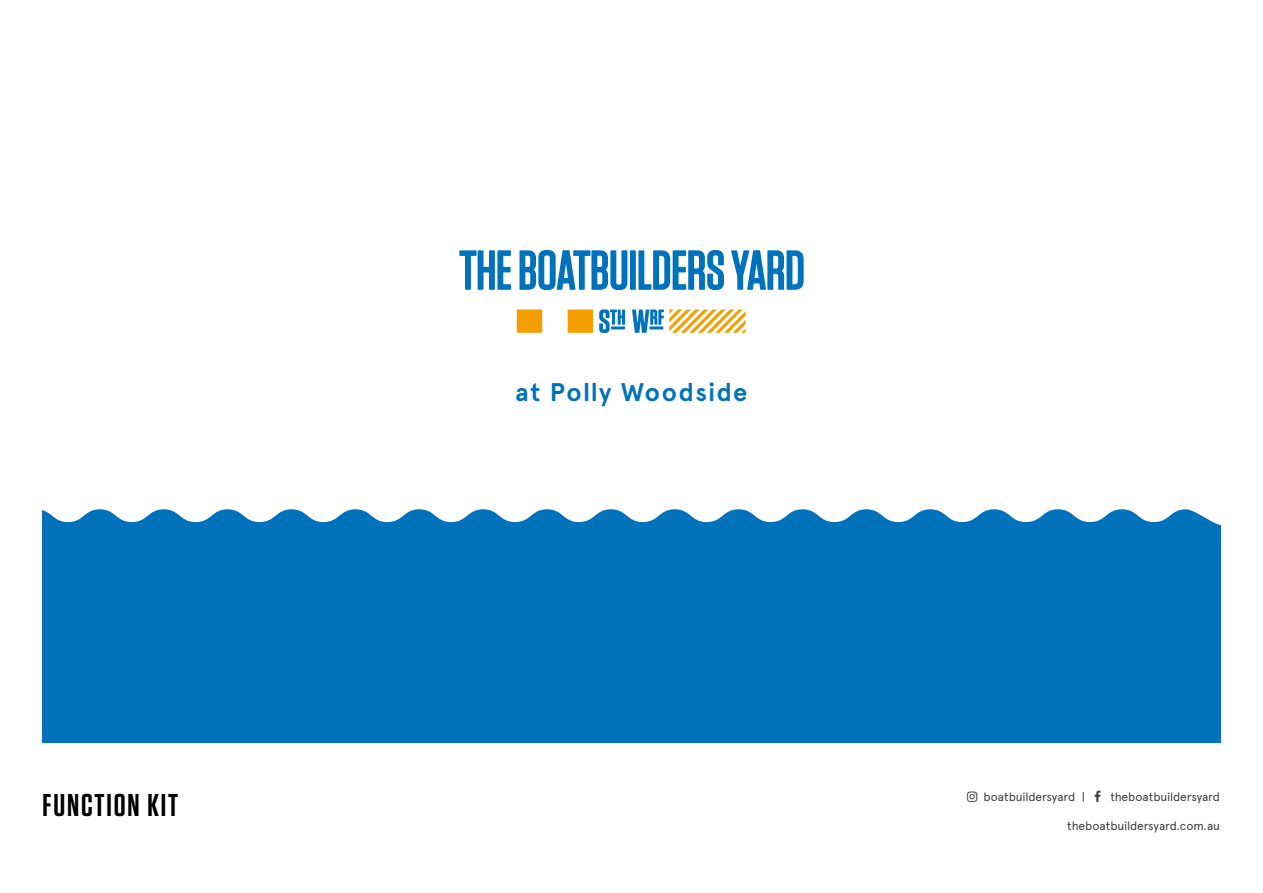
<style>
.page{position:relative;width:1263px;height:893px;background:#fff}
.page>*{position:absolute;margin:0;border:0;box-sizing:border-box;transform-origin:0 0}
.t1{font:600 31.5px "Tungsten";letter-spacing:.06em;color:#000}
.Chapter_1ST{font:700 25.5px "Apercu";letter-spacing:.06em;color:#0072bb}
.Body{font:12px "Apercu Pro";letter-spacing:-.01em;color:#3c3c3b}
</style>
<div class="page">
<svg style="left:459px;top:250px;width:345px;height:83px"></svg>
<div style="left:43px;top:509px;width:1177px;height:233px;background:#0072bb"></div>
<p class="t1" style="left:43px;top:788px;width:137px">FUNCTION KIT</p>
<p class="Chapter_1ST" style="left:516px;top:376px;width:233px">at Polly Woodside</p>
<p class="Body" style="left:983px;top:787px;width:103px">boatbuildersyard |</p>
<p class="Body" style="left:1110px;top:787px;width:111px">theboatbuildersyard</p>
<p class="Body" style="left:1067px;top:817px;width:154px">theboatbuildersyard.com.au</p>
</div>
